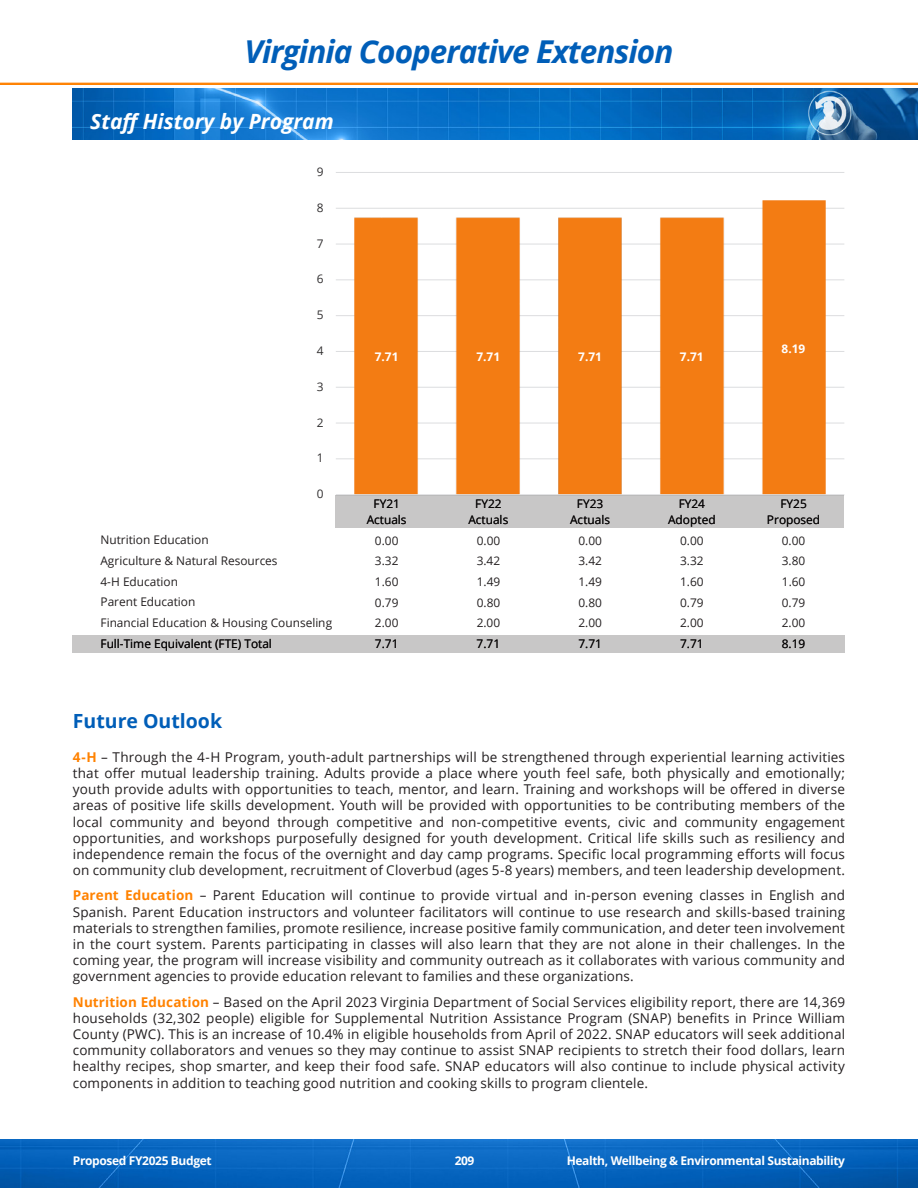
<style>
.page{position:relative;width:918px;height:1188px;background:#fff}
.page>*{position:absolute;margin:0;border:0;box-sizing:border-box;transform-origin:0 0}
.t1{font:italic 700 31.5px "Open Sans";letter-spacing:-.03em;color:#005eb8}
.t2{font:italic 700 21px "Open Sans";color:#fff}
.Heading_L1{font:700 19.5px "Open Sans";color:#005eb8}
.Body{font:13.5px/16.2px "Open Sans";letter-spacing:.01em;color:#231f20;text-align:justify}
.t3{font:700 12px "Open Sans";letter-spacing:-.03em;color:#fff}
.t4{font:11.85px/16.2px "Open Sans";color:#231f20;text-align:center}
.t5{font:700 11.85px "Open Sans";color:#fff}
.t6{font:11.85px "Open Sans";color:#312f30}
.s1{font-weight:700;color:#ff8200}
</style>
<div class="page">
<img style="left:0;top:82px;width:918px;height:3px">
<img style="left:0;top:1139px;width:918px;height:49px">
<img style="left:73px;top:89px;width:845px;height:50px">
<hr style="left:336px;top:458px;width:508px;height:1px;background:#dcdddf">
<hr style="left:336px;top:423px;width:508px;height:1px;background:#dcdddf">
<hr style="left:336px;top:387px;width:508px;height:1px;background:#dcdddf">
<hr style="left:336px;top:351px;width:508px;height:1px;background:#dcdddf">
<hr style="left:336px;top:315px;width:508px;height:1px;background:#dcdddf">
<hr style="left:336px;top:279px;width:508px;height:1px;background:#dcdddf">
<hr style="left:336px;top:244px;width:508px;height:1px;background:#dcdddf">
<hr style="left:336px;top:208px;width:508px;height:1px;background:#dcdddf">
<hr style="left:336px;top:172px;width:508px;height:1px;background:#dcdddf">
<img style="left:355px;top:201px;width:470px;height:293px">
<hr style="left:336px;top:494px;width:508px;height:1px;background:#dcdddf">
<div style="left:336px;top:495px;width:508px;height:33px;background:#c8c7c7"></div>
<div style="left:73px;top:635px;width:772px;height:17px;background:#c8c7c7"></div>
<p class="t1" style="left:245px;top:29px;width:430px">Virginia Cooperative Extension</p>
<h2 class="t2" style="left:90px;top:107px;width:245px">Staff History by Program</h2>
<p class="t6" style="left:317px;top:164px;width:8px">9</p>
<p class="t6" style="left:317px;top:199px;width:8px">8</p>
<p class="t6" style="left:317px;top:235px;width:8px">7</p>
<p class="t6" style="left:317px;top:271px;width:8px">6</p>
<p class="t6" style="left:317px;top:307px;width:8px">5</p>
<p class="t6" style="left:317px;top:343px;width:8px">4</p>
<p class="t6" style="left:317px;top:378px;width:8px">3</p>
<p class="t6" style="left:317px;top:414px;width:8px">2</p>
<p class="t6" style="left:317px;top:450px;width:8px">1</p>
<p class="t6" style="left:317px;top:486px;width:8px">0</p>
<p class="t5" style="left:375px;top:349px;width:25px">7.71</p>
<p class="t5" style="left:476px;top:349px;width:25px">7.71</p>
<p class="t5" style="left:578px;top:349px;width:25px">7.71</p>
<p class="t5" style="left:680px;top:349px;width:25px">7.71</p>
<p class="t5" style="left:782px;top:340px;width:25px">8.19</p>
<p class="t4" style="left:367px;top:496px;width:41px">FY21<br>Actuals</p>
<p class="t4" style="left:468px;top:496px;width:41px">FY22<br>Actuals</p>
<p class="t4" style="left:570px;top:496px;width:41px">FY23<br>Actuals</p>
<p class="t4" style="left:668px;top:496px;width:49px">FY24<br>Adopted</p>
<p class="t4" style="left:767px;top:496px;width:55px">FY25<br>Proposed</p>
<p class="t4" style="left:101px;top:532px;width:110px">Nutrition Education</p>
<p class="t4" style="left:375px;top:532px;width:25px">0.00</p>
<p class="t4" style="left:477px;top:532px;width:25px">0.00</p>
<p class="t4" style="left:578px;top:532px;width:25px">0.00</p>
<p class="t4" style="left:680px;top:532px;width:25px">0.00</p>
<p class="t4" style="left:782px;top:532px;width:25px">0.00</p>
<p class="t4" style="left:101px;top:552px;width:179px">Agriculture &amp; Natural Resources</p>
<p class="t4" style="left:375px;top:553px;width:25px">3.32</p>
<p class="t4" style="left:477px;top:553px;width:25px">3.42</p>
<p class="t4" style="left:578px;top:553px;width:25px">3.42</p>
<p class="t4" style="left:680px;top:553px;width:25px">3.32</p>
<p class="t4" style="left:782px;top:553px;width:25px">3.80</p>
<p class="t4" style="left:101px;top:573px;width:79px">4-H Education</p>
<p class="t4" style="left:375px;top:573px;width:25px">1.60</p>
<p class="t4" style="left:477px;top:573px;width:25px">1.49</p>
<p class="t4" style="left:578px;top:573px;width:25px">1.49</p>
<p class="t4" style="left:680px;top:573px;width:25px">1.60</p>
<p class="t4" style="left:782px;top:573px;width:25px">1.60</p>
<p class="t4" style="left:101px;top:594px;width:96px">Parent Education</p>
<p class="t4" style="left:375px;top:594px;width:25px">0.79</p>
<p class="t4" style="left:477px;top:594px;width:25px">0.80</p>
<p class="t4" style="left:578px;top:594px;width:25px">0.80</p>
<p class="t4" style="left:680px;top:594px;width:25px">0.79</p>
<p class="t4" style="left:782px;top:594px;width:25px">0.79</p>
<p class="t4" style="left:101px;top:614px;width:233px">Financial Education &amp; Housing Counseling</p>
<p class="t4" style="left:375px;top:615px;width:25px">2.00</p>
<p class="t4" style="left:477px;top:615px;width:25px">2.00</p>
<p class="t4" style="left:578px;top:615px;width:25px">2.00</p>
<p class="t4" style="left:680px;top:615px;width:25px">2.00</p>
<p class="t4" style="left:782px;top:615px;width:25px">2.00</p>
<p class="t4" style="left:101px;top:635px;width:173px">Full-Time Equivalent (FTE) Total</p>
<p class="t4" style="left:375px;top:635px;width:25px">7.71</p>
<p class="t4" style="left:477px;top:635px;width:25px">7.71</p>
<p class="t4" style="left:578px;top:635px;width:25px">7.71</p>
<p class="t4" style="left:680px;top:635px;width:25px">7.71</p>
<p class="t4" style="left:782px;top:635px;width:25px">8.19</p>
<p class="Heading_L1" style="left:73px;top:707px;width:151px">Future Outlook</p>
<p class="Body" style="left:73px;top:749px;width:774px"><span class="s1">4-H</span> – Through the 4-H Program, youth-adult partnerships will be strengthened through experiential learning activities that offer mutual leadership training. Adults provide a place where youth feel safe, both physically and emotionally; youth provide adults with opportunities to teach, mentor, and learn. Training and workshops will be offered in diverse areas of positive life skills development. Youth will be provided with opportunities to be contributing members of the local community and beyond through competitive and non-competitive events, civic and community engagement opportunities, and workshops purposefully designed for youth development. Critical life skills such as resiliency and independence remain the focus of the overnight and day camp programs. Specific local programming efforts will focus on community club development, recruitment of Cloverbud (ages 5-8 years) members, and teen leadership development.</p>
<p class="Body" style="left:73px;top:887px;width:774px"><span class="s1">Parent Education</span> – Parent Education will continue to provide virtual and in-person evening classes in English and Spanish. Parent Education instructors and volunteer facilitators will continue to use research and skills-based training materials to strengthen families, promote resilience, increase positive family communication, and deter teen involvement in the court system. Parents participating in classes will also learn that they are not alone in their challenges. In the coming year, the program will increase visibility and community outreach as it collaborates with various community and government agencies to provide education relevant to families and these organizations.</p>
<p class="Body" style="left:73px;top:993px;width:774px"><span class="s1">Nutrition Education</span> – Based on the April 2023 Virginia Department of Social Services eligibility report, there are 14,369 households (32,302 people) eligible for Supplemental Nutrition Assistance Program (SNAP) benefits in Prince William County (PWC). This is an increase of 10.4% in eligible households from April of 2022. SNAP educators will seek additional community collaborators and venues so they may continue to assist SNAP recipients to stretch their food dollars, learn healthy recipes, shop smarter, and keep their food safe. SNAP educators will also continue to include physical activity components in addition to teaching good nutrition and cooking skills to program clientele.</p>
<p class="t3" style="left:73px;top:1152px;width:140px">Proposed FY2025 Budget</p>
<p class="t3" style="left:455px;top:1152px;width:21px">209</p>
<p class="t3" style="left:567px;top:1152px;width:280px">Health, Wellbeing &amp; Environmental Sustainability</p>
</div>
